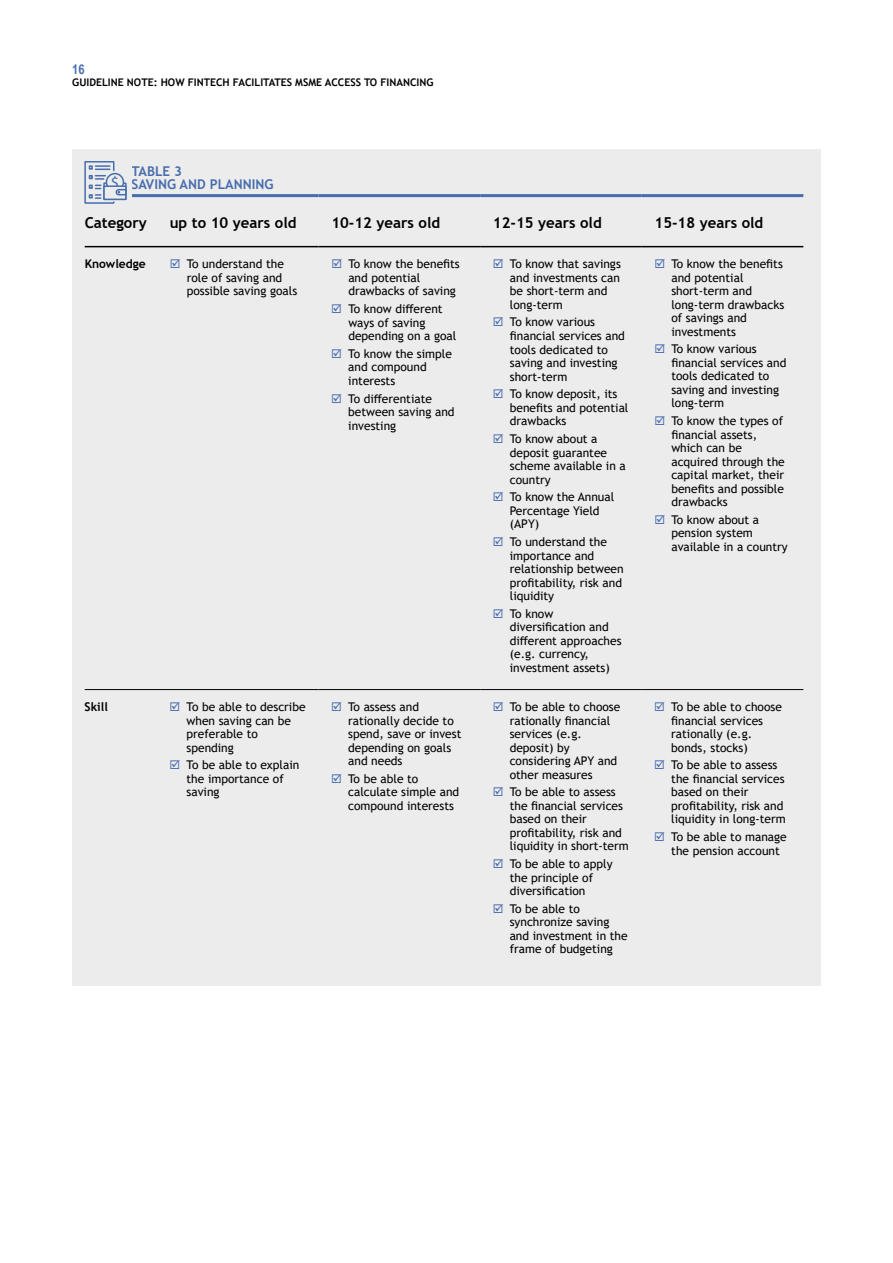
<style>
.page{position:relative;width:893px;height:1263px;background:#fff}
.page>*{position:absolute;margin:0;border:0;box-sizing:border-box;transform-origin:0 0}
.t1{font:16.5px "Myriad Pro";color:#486dae}
.t2{font:700 15px "Trebuchet MS";color:#000}
.t3{font:700 13.5px/13.5px "Trebuchet MS";color:#486dae}
.t4{font:700 13.5px "Arial Narrow";color:#486dae}
.t5{font:12px/13.5px "Trebuchet MS";color:#000}
.t6{font:700 12px "Trebuchet MS";color:#000}
.t7{font:700 10.5px "Trebuchet MS";color:#000}
</style>
<div class="page">
<div style="left:72px;top:149px;width:749px;height:836px;background:#ececec"></div>
<hr style="left:157px;top:689px;width:162px;height:1px;background:#000">
<hr style="left:319px;top:689px;width:161px;height:1px;background:#000">
<hr style="left:480px;top:689px;width:162px;height:1px;background:#000">
<hr style="left:642px;top:689px;width:161px;height:1px;background:#000">
<hr style="left:85px;top:689px;width:72px;height:1px;background:#000">
<hr style="left:85px;top:246px;width:72px;height:1px;background:#000">
<hr style="left:157px;top:246px;width:162px;height:1px;background:#000">
<hr style="left:319px;top:246px;width:161px;height:1px;background:#000">
<hr style="left:480px;top:246px;width:162px;height:1px;background:#000">
<hr style="left:642px;top:246px;width:161px;height:1px;background:#000">
<hr style="left:85px;top:194px;width:72px;height:3px;background:#486dae">
<hr style="left:157px;top:194px;width:162px;height:3px;background:#486dae">
<hr style="left:319px;top:194px;width:161px;height:3px;background:#486dae">
<hr style="left:480px;top:194px;width:162px;height:3px;background:#486dae">
<hr style="left:642px;top:194px;width:161px;height:3px;background:#486dae">
<div style="left:84px;top:161px;width:47px;height:43px;background:#ececec"></div>
<svg style="left:84px;top:161px;width:43px;height:43px"></svg>
<p class="t4" style="left:72px;top:59px;width:14px">16</p>
<p class="t7" style="left:72px;top:75px;width:363px">GUIDELINE NOTE: HOW FINTECH FACILITATES MSME ACCESS TO FINANCING</p>
<p class="t3" style="left:131px;top:164px;width:144px">TABLE 3<br>SAVING AND PLANNING</p>
<p class="t2" style="left:85px;top:213px;width:64px">Category</p>
<p class="t2" style="left:170px;top:213px;width:128px">up to 10 years old</p>
<p class="t2" style="left:331px;top:213px;width:110px">10-12 years old</p>
<p class="t2" style="left:493px;top:213px;width:110px">12-15 years old</p>
<p class="t2" style="left:654px;top:213px;width:110px">15-18 years old</p>
<p class="t6" style="left:85px;top:256px;width:63px">Knowledge</p>
<p class="t5" style="left:187px;top:257px;width:112px">To understand the role of saving and possible saving goals</p>
<p class="t5" style="left:348px;top:257px;width:113px">To know the benefits and potential drawbacks of saving</p>
<p class="t5" style="left:348px;top:302px;width:110px">To know different ways of saving depending on a goal</p>
<p class="t5" style="left:348px;top:347px;width:105px">To know the simple and compound interests</p>
<p class="t5" style="left:348px;top:391px;width:108px">To differentiate between saving and investing</p>
<h1 class="t1" style="left:111px;top:172px;width:10px">$</h1>
<p class="t5" style="left:671px;top:257px;width:114px">To know the benefits and potential short-term and long-term drawbacks of savings and investments</p>
<p class="t5" style="left:671px;top:342px;width:117px">To know various financial services and tools dedicated to saving and investing long-term</p>
<p class="t5" style="left:671px;top:414px;width:115px">To know the types of financial assets, which can be acquired through the capital market, their benefits and possible drawbacks</p>
<p class="t5" style="left:671px;top:513px;width:118px">To know about а pension system available in a country</p>
<p class="t5" style="left:510px;top:257px;width:112px">To know that savings and investments can be short-term and long-term</p>
<p class="t5" style="left:510px;top:315px;width:117px">To know various financial services and tools dedicated to saving and investing short-term</p>
<p class="t5" style="left:510px;top:387px;width:120px">To know deposit, its benefits and potential drawbacks</p>
<p class="t5" style="left:510px;top:432px;width:118px">To know about а deposit guarantee scheme available in a country</p>
<p class="t5" style="left:510px;top:490px;width:106px">To know the Annual<br>Percentage Yield (APY)</p>
<p class="t5" style="left:510px;top:535px;width:115px">To understand the importance and relationship between profitability, risk and liquidity</p>
<p class="t5" style="left:510px;top:607px;width:113px">To know diversification and different approaches (e.g. currency, investment assets)</p>
<p class="t6" style="left:85px;top:699px;width:25px">Skill</p>
<p class="t5" style="left:187px;top:700px;width:121px">To be able to describe when saving can be preferable to spending</p>
<p class="t5" style="left:187px;top:758px;width:114px">To be able to explain the importance of saving</p>
<p class="t5" style="left:348px;top:700px;width:115px">To assess and rationally decide to spend, save or invest depending on goals and needs</p>
<p class="t5" style="left:348px;top:772px;width:113px">To be able to calculate simple and compound interests</p>
<p class="t5" style="left:510px;top:700px;width:112px">To be able to choose rationally financial services (e.g. deposit) by considering APY and other measures</p>
<p class="t5" style="left:510px;top:785px;width:121px">To be able to assess the financial services based on their profitability, risk and liquidity in short-term</p>
<p class="t5" style="left:510px;top:857px;width:104px">To be able to apply the principle of diversification</p>
<p class="t5" style="left:510px;top:902px;width:119px">To be able to synchronize saving and investment in the frame of budgeting</p>
<p class="t5" style="left:671px;top:700px;width:112px">To be able to choose financial services rationally (e.g. bonds, stocks)</p>
<p class="t5" style="left:671px;top:758px;width:116px">To be able to assess the financial services based on their profitability, risk and liquidity in long-term</p>
<p class="t5" style="left:671px;top:830px;width:117px">To be able to manage the pension account</p>
</div>
